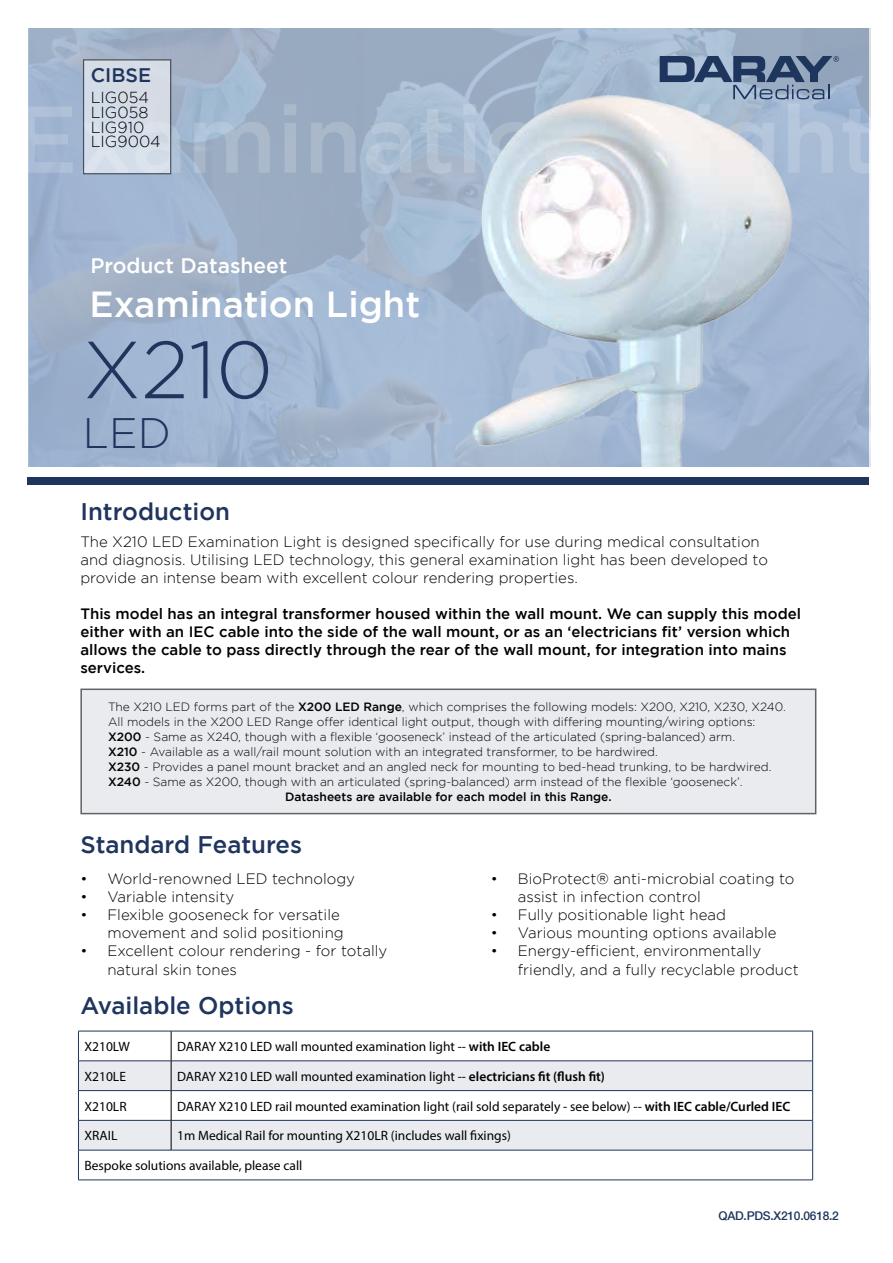
<style>
.page{position:relative;width:893px;height:1263px;background:#fff}
.page>*{position:absolute;margin:0;border:0;box-sizing:border-box;transform-origin:0 0}
.t1{font:300 80.7px "Gotham";color:#1f355e}
.t2{font:300 42.45px "Gotham";color:#1f355e}
.t3{font:500 36.15px "Gotham";color:#fff}
.t4{font:500 24px "Gotham";color:#1f355e}
.t5{font:500 21px "Gotham";color:#fff}
.t6{font:500 19.65px "Gotham";color:#1f355e}
.t7{font:300 15.9px/14.7px "Gotham";color:#000}
.t8{font:300 15px/18px "Gotham";color:#000}
.t9{font:500 15px/18px "Gotham";color:#000}
.t10{font:13.5px "Myriad Pro";color:#000}
.t11{font:300 12px "Gotham";color:#000}
.t12{font:500 12px "Gotham";color:#000}
.t13{font:500 12px "Helvetica Neue";letter-spacing:-.02em;color:#1f355e}
.s1{font-weight:500}
.s2{font-weight:600}
</style>
<div class="page">
<div style="left:80px;top:688px;width:736px;height:126px;background:#e9ebef;border:2px solid #616264"></div>
<div style="left:27px;top:477px;width:842px;height:8px;background:#1f355e"></div>
<img style="left:30px;top:29px;width:840px;height:438px">
<svg style="left:660px;top:56px;width:179px;height:36px;background:#687d9b"></svg>
<svg style="left:79px;top:1061px;width:733px;height:89px;fill:#e9ebef"></svg>
<hr style="left:78px;top:1031px;width:93px;height:1px;background:#1f355e">
<hr style="left:78px;top:1031px;width:1px;height:30px;background:#1f355e">
<hr style="left:171px;top:1031px;width:642px;height:1px;background:#1f355e">
<hr style="left:812px;top:1031px;width:1px;height:30px;background:#1f355e">
<hr style="left:78px;top:1060px;width:93px;height:1px;background:#1f355e">
<hr style="left:171px;top:1060px;width:642px;height:1px;background:#1f355e">
<hr style="left:78px;top:1090px;width:93px;height:1px;background:#1f355e">
<svg style="left:78px;top:1061px;width:1px;height:59px"></svg>
<hr style="left:171px;top:1090px;width:642px;height:1px;background:#1f355e">
<svg style="left:812px;top:1061px;width:1px;height:59px"></svg>
<hr style="left:78px;top:1120px;width:93px;height:1px;background:#1f355e">
<hr style="left:78px;top:1120px;width:1px;height:30px;background:#1f355e">
<hr style="left:171px;top:1120px;width:642px;height:1px;background:#1f355e">
<hr style="left:812px;top:1120px;width:1px;height:30px;background:#1f355e">
<hr style="left:78px;top:1150px;width:93px;height:1px;background:#1f355e">
<hr style="left:78px;top:1150px;width:1px;height:30px;background:#1f355e">
<hr style="left:171px;top:1150px;width:642px;height:1px;background:#1f355e">
<hr style="left:812px;top:1150px;width:1px;height:30px;background:#1f355e">
<hr style="left:78px;top:1179px;width:93px;height:1px;background:#1f355e">
<hr style="left:171px;top:1179px;width:642px;height:1px;background:#1f355e">
<hr style="left:171px;top:1031px;width:1px;height:30px;background:#000">
<svg style="left:171px;top:1061px;width:1px;height:59px"></svg>
<hr style="left:171px;top:1120px;width:1px;height:30px;background:#000">
<img style="left:444px;top:92px;width:395px;height:375px">
<div style="left:84px;top:60px;width:87px;height:114px;background:#d4dde9"></div>
<h3 class="t6" style="left:91px;top:64px;width:62px">CIBSE</h3>
<p class="t7" style="left:91px;top:90px;width:72px">LIG054<br>LIG058<br>LIG910<br>LIG9004</p>
<h3 class="t5" style="left:90px;top:253px;width:199px">Product Datasheet</h3>
<h3 class="t3" style="left:90px;top:284px;width:332px">Examination Light</h3>
<h1 class="t1" style="left:83px;top:326px;width:192px">X210</h1>
<h2 class="t2" style="left:83px;top:410px;width:90px">LED</h2>
<h3 class="t4" style="left:80px;top:498px;width:151px">Introduction</h3>
<p class="t8" style="left:80px;top:533px;width:689px">The X210 LED Examination Light is designed specifically for use during medical consultation and diagnosis. Utilising LED technology, this general examination light has been developed to provide an intense beam with excellent colour rendering properties.</p>
<p class="t9" style="left:80px;top:604px;width:722px">This model has an integral transformer housed within the wall mount. We can supply this model either with an IEC cable into the side of the wall mount, or as an ‘electricians fit’ version which allows the cable to pass directly through the rear of the wall mount, for integration into mains services.</p>
<p class="t11" style="left:108px;top:700px;width:679px">The X210 LED forms part of the <span class="s1">X200 LED Range</span>, which comprises the following models: X200, X210, X230, X240.</p>
<p class="t11" style="left:108px;top:715px;width:649px">All models in the X200 LED Range offer identical light output, though with differing mounting/wiring options:</p>
<p class="t11" style="left:108px;top:730px;width:629px"><span class="s1">X200</span> - Same as X240, though with a flexible ‘gooseneck’ instead of the articulated (spring-balanced) arm.</p>
<p class="t11" style="left:108px;top:745px;width:551px"><span class="s1">X210</span> - Available as a wall/rail mount solution with an integrated transformer, to be hardwired.</p>
<p class="t11" style="left:108px;top:760px;width:665px"><span class="s1">X230</span> - Provides a panel mount bracket and an angled neck for mounting to bed-head trunking, to be hardwired.</p>
<p class="t11" style="left:108px;top:775px;width:636px"><span class="s1">X240</span> - Same as X200, though with an articulated (spring-balanced) arm instead of the flexible ‘gooseneck’.</p>
<p class="t12" style="left:285px;top:790px;width:328px">Datasheets are available for each model in this Range.</p>
<h3 class="t4" style="left:80px;top:831px;width:223px">Standard Features</h3>
<p class="t8" style="left:80px;top:870px;width:276px">• World-renowned LED technology</p>
<p class="t8" style="left:80px;top:888px;width:155px">• Variable intensity</p>
<p class="t8" style="left:80px;top:906px;width:265px;text-align:right">• Flexible gooseneck for versatile movement and solid positioning</p>
<p class="t8" style="left:107px;top:942px;width:281px;text-indent:-27px">• Excellent colour rendering - for totally natural skin tones</p>
<h3 class="t4" style="left:80px;top:992px;width:215px">Available Options</h3>
<p class="t8" style="left:518px;top:870px;width:278px;text-indent:-27px">• BioProtect® anti-microbial coating to assist in infection control</p>
<p class="t8" style="left:491px;top:906px;width:237px">• Fully positionable light head</p>
<p class="t8" style="left:491px;top:924px;width:287px">• Various mounting options available</p>
<p class="t8" style="left:518px;top:942px;width:282px;text-indent:-27px">• Energy-efficient, environmentally friendly, and a fully recyclable product</p>
<p class="t10" style="left:84px;top:1038px;width:47px">X210LW</p>
<p class="t10" style="left:177px;top:1038px;width:375px">DARAY X210 LED wall mounted examination light -- <span class="s2">with IEC cable</span></p>
<p class="t10" style="left:84px;top:1068px;width:43px">X210LE</p>
<p class="t10" style="left:177px;top:1068px;width:429px">DARAY X210 LED wall mounted examination light -- <span class="s2">electricians fit (flush fit)</span></p>
<p class="t10" style="left:84px;top:1098px;width:44px">X210LR</p>
<p class="t10" style="left:177px;top:1098px;width:615px">DARAY X210 LED rail mounted examination light (rail sold separately - see below) -- <span class="s2">with IEC cable/Curled IEC</span></p>
<p class="t10" style="left:84px;top:1127px;width:34px">XRAIL</p>
<p class="t10" style="left:177px;top:1127px;width:335px">1m Medical Rail for mounting X210LR (includes wall fixings)</p>
<p class="t10" style="left:84px;top:1157px;width:220px">Bespoke solutions available, please call</p>
<p class="t13" style="left:719px;top:1209px;width:122px">QAD.PDS.X210.0618.2</p>
</div>
